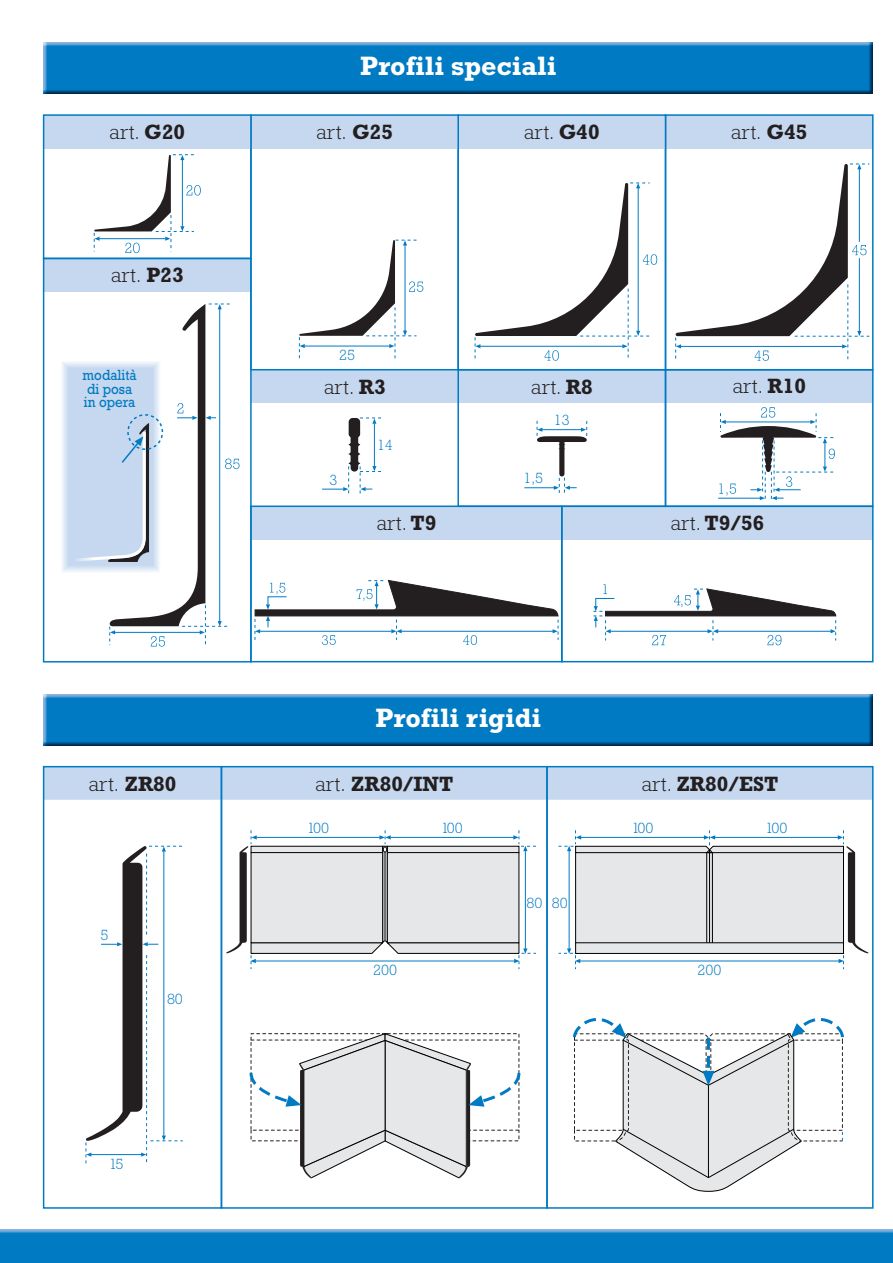
<style>
.page{position:relative;width:893px;height:1263px;background:#fff}
.page>*{position:absolute;margin:0;border:0;box-sizing:border-box;transform-origin:0 0}
.t1{font:700 27px "Rockwell";color:#fff}
.t2{font:300 21px "Rockwell";color:#231f20}
.t3{font:700 21px "Rockwell";color:#231f20}
.t4{font:300 15px "Rockwell";color:#007ac2}
.t5{font:15px/13.5px "Rockwell";color:#007ac2;scale:.9 1}
.s1{font-weight:700}
.s2{font-weight:300}
</style>
<div class="page">
<div style="left:251px;top:370px;width:622px;height:33px;background:#c6d8ef"></div>
<div style="left:44px;top:259px;width:207px;height:33px;background:#c6d8ef"></div>
<div style="left:251px;top:506px;width:622px;height:33px;background:#c6d8ef"></div>
<img style="left:44px;top:43px;width:829px;height:51px">
<div style="left:665px;top:115px;width:208px;height:33px;background:#c6d8ef"></div>
<div style="left:665px;top:114px;width:208px;height:256px;border:2px solid #007ac2"></div>
<svg style="left:94px;top:154px;width:107px;height:99px"></svg>
<div style="left:458px;top:115px;width:207px;height:33px;background:#c6d8ef"></div>
<div style="left:457px;top:114px;width:209px;height:256px;border:2px solid #007ac2"></div>
<svg style="left:299px;top:240px;width:124px;height:119px"></svg>
<img style="left:1px;top:1229px;width:892px;height:34px">
<div style="left:250px;top:505px;width:313px;height:157px;border:2px solid #007ac2"></div>
<hr style="left:718px;top:498px;width:42px;height:1px;background:#007ac2">
<svg style="left:719px;top:407px;width:116px;height:94px"></svg>
<div style="left:68px;top:368px;width:85px;height:197px;background:#c6d8ef"></div>
<img style="left:77px;top:557px;width:16px;height:4px">
<svg style="left:93px;top:304px;width:147px;height:343px"></svg>
<hr style="left:524px;top:487px;width:30px;height:1px;background:#007ac2">
<svg style="left:537px;top:421px;width:50px;height:72px"></svg>
<svg style="left:322px;top:418px;width:60px;height:76px"></svg>
<svg style="left:475px;top:183px;width:182px;height:178px"></svg>
<svg style="left:675px;top:164px;width:194px;height:197px"></svg>
<div style="left:251px;top:115px;width:207px;height:33px;background:#c6d8ef"></div>
<div style="left:250px;top:114px;width:209px;height:256px;border:2px solid #007ac2"></div>
<div style="left:44px;top:115px;width:207px;height:33px;background:#c6d8ef"></div>
<div style="left:43px;top:114px;width:209px;height:145px;border:2px solid #007ac2"></div>
<div style="left:43px;top:258px;width:209px;height:404px;border:2px solid #007ac2"></div>
<img style="left:44px;top:694px;width:829px;height:51px">
<svg style="left:254px;top:580px;width:305px;height:65px"></svg>
<div style="left:457px;top:369px;width:209px;height:138px;border:2px solid #007ac2"></div>
<div style="left:665px;top:369px;width:208px;height:138px;border:2px solid #007ac2"></div>
<div style="left:561px;top:505px;width:312px;height:157px;border:2px solid #007ac2"></div>
<svg style="left:593px;top:584px;width:243px;height:61px"></svg>
<svg style="left:86px;top:846px;width:97px;height:317px"></svg>
<div style="left:44px;top:767px;width:829px;height:33px;background:#c6d8ef"></div>
<div style="left:221px;top:766px;width:327px;height:443px;border:2px solid #007ac2"></div>
<div style="left:546px;top:766px;width:327px;height:443px;border:2px solid #007ac2"></div>
<div style="left:43px;top:766px;width:179px;height:443px;border:2px solid #007ac2"></div>
<svg style="left:249px;top:1033px;width:272px;height:146px"></svg>
<svg style="left:226px;top:830px;width:310px;height:139px"></svg>
<svg style="left:558px;top:830px;width:310px;height:139px"></svg>
<svg style="left:573px;top:1018px;width:271px;height:174px"></svg>
<p class="t1" style="left:360px;top:57px;width:198px">Profili speciali</p>
<p class="t2" style="left:109px;top:125px;width:77px">art. <span class="s1">G20</span></p>
<p class="t2" style="left:316px;top:125px;width:78px">art. <span class="s1">G25</span></p>
<p class="t2" style="left:111px;top:268px;width:75px">art. <span class="s1">P23</span></p>
<p class="t4" style="left:339px;top:350px;width:17px">25</p>
<p class="t5" style="left:83px;top:370px;width:62px">modalità di posa in opera</p>
<p class="t2" style="left:324px;top:379px;width:63px">art. <span class="s1">R3</span></p>
<p class="t4" style="left:329px;top:474px;width:9px">3</p>
<p class="t4" style="left:377px;top:440px;width:17px">14</p>
<p class="t2" style="left:376px;top:516px;width:62px">art. <span class="s1">T9</span></p>
<p class="t2" style="left:524px;top:125px;width:77px">art. <span class="s1">G40</span></p>
<p class="t2" style="left:731px;top:125px;width:78px">art. <span class="s1">G45</span></p>
<p class="t2" style="left:531px;top:379px;width:63px">art. <span class="s1">R8</span></p>
<p class="t4" style="left:554px;top:415px;width:17px">13</p>
<p class="t4" style="left:523px;top:473px;width:21px">1,5</p>
<p class="t2" style="left:732px;top:379px;width:75px">art. <span class="s1">R10</span></p>
<p class="t3" style="left:670px;top:516px;width:95px"><span class="s2">art.</span> T9/56</p>
<p class="t1" style="left:375px;top:708px;width:167px">Profili rigidi</p>
<p class="t2" style="left:89px;top:776px;width:89px">art. <span class="s1">ZR80</span></p>
<p class="t3" style="left:315px;top:776px;width:140px"><span class="s2">art.</span> ZR80/INT</p>
<p class="t3" style="left:641px;top:776px;width:139px"><span class="s2">art.</span> ZR80/EST</p>
<p class="t4" style="left:100px;top:930px;width:9px">5</p>
<p class="t4" style="left:167px;top:994px;width:17px">80</p>
<p class="t4" style="left:109px;top:1158px;width:16px">15</p>
<p class="t4" style="left:307px;top:823px;width:23px">100</p>
<p class="t4" style="left:441px;top:823px;width:23px">100</p>
<p class="t4" style="left:373px;top:965px;width:25px">200</p>
<p class="t4" style="left:526px;top:898px;width:17px">80</p>
<p class="t4" style="left:552px;top:898px;width:17px">80</p>
<p class="t4" style="left:632px;top:823px;width:23px">100</p>
<p class="t4" style="left:766px;top:823px;width:23px">100</p>
<p class="t4" style="left:697px;top:965px;width:25px">200</p>
</div>
